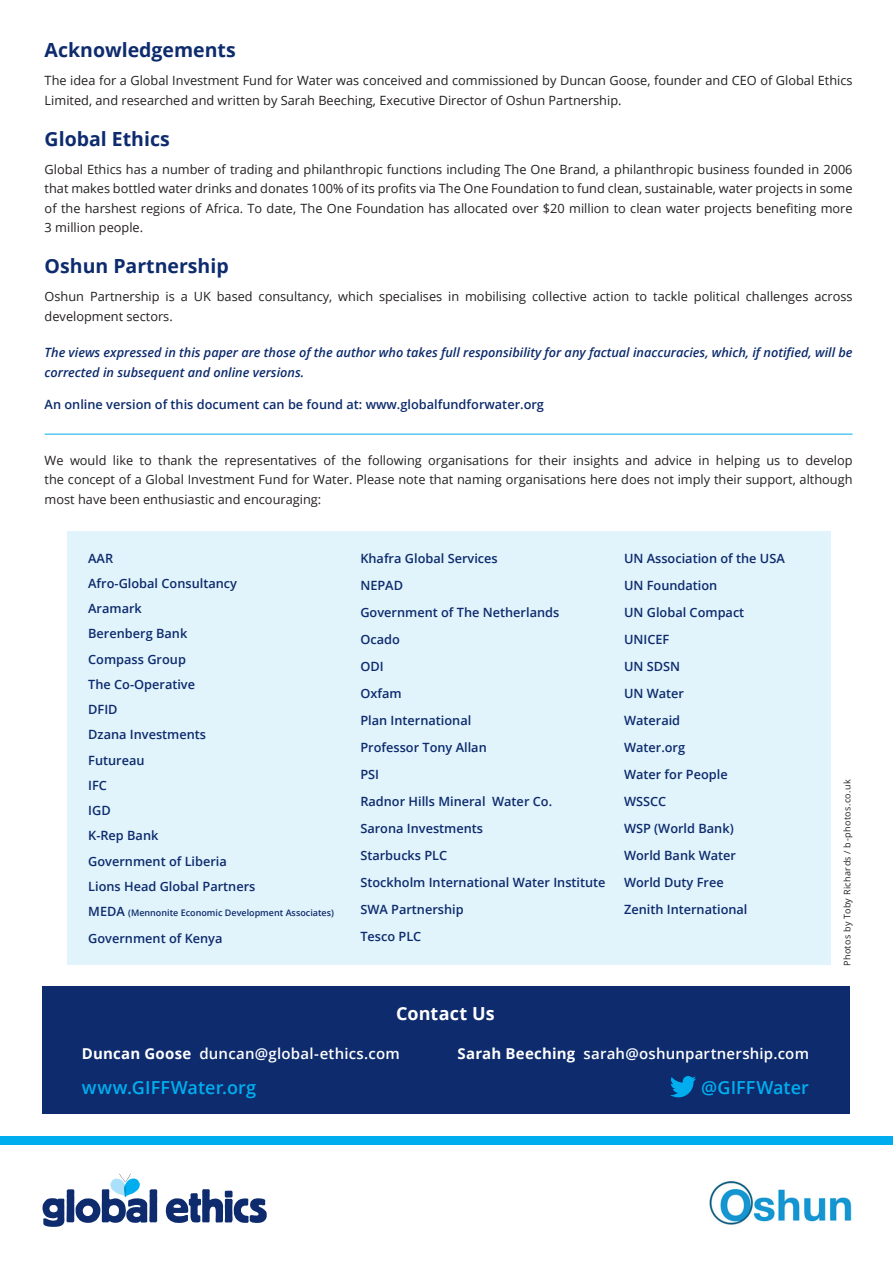
<style>
.page{position:relative;width:893px;height:1263px;background:#fff}
.page>*{position:absolute;margin:0;border:0;box-sizing:border-box;transform-origin:0 0}
.t1{font:700 19.5px "Open Sans";color:#0d2b6d}
.t2{font:600 18px "Open Sans";letter-spacing:.005em;color:#00aeef}
.t3{font:700 18px "Open Sans";letter-spacing:.005em;color:#fff}
.t4{font:600 15px "Open Sans";letter-spacing:.015em;color:#fff}
.t5{font:12.75px/19.5px "Open Sans";color:#231f20}
.t6{font:600 12.75px/27px "Open Sans";color:#0d2b6d}
.t7{font:italic 600 12.75px/19.5px "Open Sans";color:#0d2b6d}
.t8{font:600 9px "Open Sans";color:#0d2b6d}
.t9{font:9px "Open Sans";letter-spacing:.045em;color:#231f20}
.s1{font-size:12.75px}
.s2{font-weight:700}
</style>
<div class="page">
<div style="left:0;top:1137px;width:893px;height:8px;background:#00aeef"></div>
<svg style="left:166px;top:1189px;width:101px;height:34px"></svg>
<svg style="left:43px;top:1174px;width:114px;height:53px"></svg>
<div style="left:43px;top:986px;width:807px;height:128px;background:#0d2b6d"></div>
<svg style="left:670px;top:1076px;width:26px;height:21px"></svg>
<div style="left:67px;top:531px;width:763px;height:434px;background:#e1f4fc"></div>
<hr style="left:45px;top:434px;width:808px;height:1px;background:#00aeef">
<img style="left:709px;top:1181px;width:143px;height:44px">
<h1 class="t1" style="left:45px;top:37px;width:193px">Acknowledgements</h1>
<p class="t5" style="left:45px;top:71px;width:809px">The idea for a Global Investment Fund for Water was conceived and commissioned by Duncan Goose, founder and CEO of Global Ethics<br>Limited, and researched and written by Sarah Beeching, Executive Director of Oshun Partnership.</p>
<h1 class="t1" style="left:45px;top:125px;width:127px">Global Ethics</h1>
<p class="t5" style="left:45px;top:159px;width:809px;text-align:justify">Global Ethics has a number of trading and philanthropic functions including The One Brand, a philanthropic business founded in 2006 that makes bottled water drinks and donates 100% of its profits via The One Foundation to fund clean, sustainable, water projects in some of the harshest regions of Africa. To date, The One Foundation has allocated over $20 million to clean water projects benefiting more 3 million people.</p>
<h1 class="t1" style="left:45px;top:252px;width:186px">Oshun Partnership</h1>
<p class="t5" style="left:45px;top:286px;width:809px">Oshun Partnership is a UK based consultancy, which specialises in mobilising collective action to tackle political challenges across development sectors.</p>
<p class="t7" style="left:45px;top:342px;width:809px">The views expressed in this paper are those of the author who takes full responsibility for any factual inaccuracies, which, if notified, will be corrected in subsequent and online versions.</p>
<p class="t6" style="left:45px;top:390px;width:501px">An online version of this document can be found at: www.globalfundforwater.org</p>
<p class="t5" style="left:45px;top:450px;width:809px;text-align:justify">We would like to thank the representatives of the following organisations for their insights and advice in helping us to develop the concept of a Global Investment Fund for Water. Please note that naming organisations here does not imply their support, although most have been enthusiastic and encouraging:</p>
<p class="t6" style="left:88px;top:545px;width:169px;line-height:25.2px">AAR<br>Afro-Global Consultancy<br>Aramark<br>Berenberg Bank<br>Compass Group<br>The Co-Operative<br>DFID<br>Dzana Investments<br>Futureau<br>IFC<br>IGD<br>K-Rep Bank<br>Government of Liberia<br>Lions Head Global Partners</p>
<p class="t8" style="left:88px;top:907px;width:247px"><span class="s1">MEDA</span> (Mennonite Economic Development Associates)</p>
<p class="t6" style="left:88px;top:925px;width:136px">Government of Kenya</p>
<p class="t6" style="left:360px;top:544px;width:247px">Khafra Global Services<br>NEPAD<br>Government of The Netherlands<br>Ocado<br>ODI<br>Oxfam<br>Plan International<br>Professor Tony Allan<br>PSI<br>Radnor Hills Mineral Water Co.<br>Sarona Investments<br>Starbucks PLC<br>Stockholm International Water Institute<br>SWA Partnership<br>Tesco PLC</p>
<p class="t6" style="left:624px;top:544px;width:162px">UN Association of the USA<br>UN Foundation<br>UN Global Compact<br>UNICEF<br>UN SDSN<br>UN Water<br>Wateraid<br>Water.org<br>Water for People<br>WSSCC<br>WSP (World Bank)<br>World Bank Water<br>World Duty Free<br>Zenith International</p>
<h2 class="t3" style="left:396px;top:1001px;width:100px">Contact Us</h2>
<p class="t4" style="left:82px;top:1044px;width:319px"><span class="s2">Duncan Goose</span> duncan@global-ethics.com</p>
<p class="t4" style="left:458px;top:1044px;width:353px"><span class="s2">Sarah Beeching</span> sarah@oshunpartnership.com</p>
<h2 class="t2" style="left:82px;top:1075px;width:176px">www.GIFFWater.org</h2>
<h2 class="t2" style="left:701px;top:1075px;width:109px">@GIFFWater</h2>
<p class="t9" style="left:841px;top:966px;width:188px;rotate:-90deg">Photos by Toby Richards / b-photos.co.uk</p>
</div>
